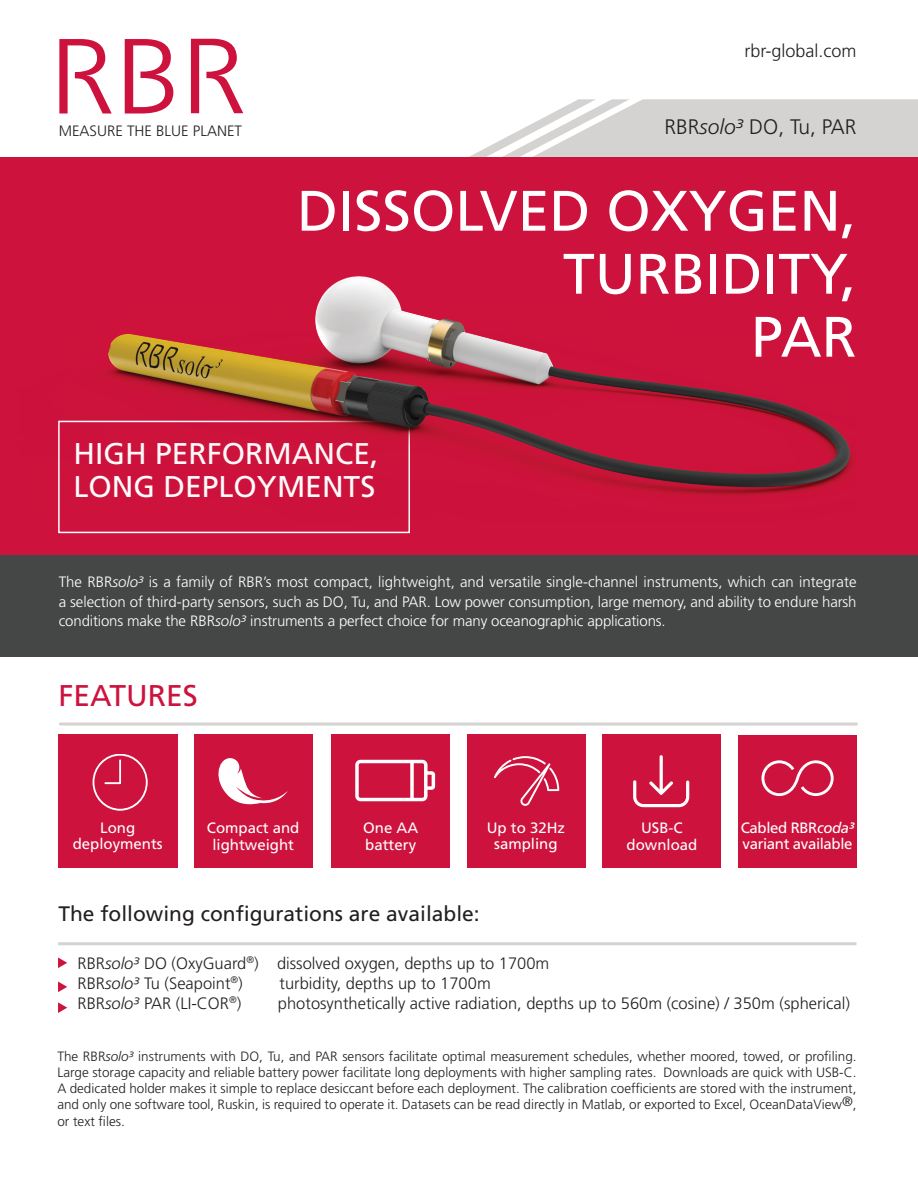
<style>
.page{position:relative;width:918px;height:1188px;background:#fff}
.page>*{position:absolute;margin:0;border:0;box-sizing:border-box;transform-origin:0 0}
.t1{font:57px/63px "Frutiger LT Std";color:#fff;text-align:right}
.t2{font:30px "Frutiger LT Std";color:#fff}
.t3{font:30px "Frutiger LT Std";color:#cd123d}
.t4{font:21px "Frutiger LT Std";color:#231f20}
.t5{font:300 21px "Frutiger LT Std";color:#231f20}
.t6{font:300 18px "Frutiger LT Std";color:#231f20}
.t7{font:300 16.5px "Frutiger LT Std";color:#231f20}
.t8{font:300 15px/19.5px "Frutiger LT Std";letter-spacing:-.01em;color:#fff;text-align:justify}
.t9{font:15px/16.5px "Frutiger LT Std";color:#fff;text-align:center}
.t10{font:15px/16.5px "Frutiger LT Std";letter-spacing:-.025em;color:#fff}
.t11{font:300 15px "Frutiger LT Std";color:#231f20}
.Data_Sheet_Body{font:300 13.5px/16.2px "Frutiger LT Std";color:#231f20;text-align:justify}
.s1{font-style:italic}
</style>
<div class="page">
<svg style="left:469px;top:99px;width:449px;height:58px"></svg>
<div style="left:0;top:157px;width:918px;height:398px;background:#cd123d"></div>
<div style="left:58px;top:421px;width:352px;height:112px;border:2px solid #fff"></div>
<img style="left:58px;top:276px;width:795px;height:245px">
<div style="left:0;top:555px;width:918px;height:102px;background:#454646"></div>
<svg style="left:58px;top:957px;width:9px;height:11px"></svg>
<svg style="left:58px;top:982px;width:9px;height:10px"></svg>
<svg style="left:58px;top:1002px;width:9px;height:11px"></svg>
<div style="left:195px;top:735px;width:118px;height:133px;background:#cd123d"></div>
<svg style="left:218px;top:758px;width:70px;height:47px"></svg>
<div style="left:468px;top:735px;width:118px;height:133px;background:#cd123d"></div>
<svg style="left:494px;top:756px;width:65px;height:50px"></svg>
<div style="left:603px;top:735px;width:118px;height:133px;background:#cd123d"></div>
<svg style="left:633px;top:755px;width:56px;height:52px"></svg>
<div style="left:332px;top:735px;width:118px;height:133px;background:#cd123d"></div>
<div style="left:738px;top:735px;width:118px;height:133px;background:#cd123d"></div>
<svg style="left:761px;top:760px;width:73px;height:36px"></svg>
<svg style="left:125px;top:39px;width:48px;height:75px"></svg>
<svg style="left:59px;top:39px;width:53px;height:75px"></svg>
<svg style="left:191px;top:39px;width:52px;height:74px"></svg>
<svg style="left:355px;top:760px;width:80px;height:41px"></svg>
<div style="left:59px;top:735px;width:118px;height:133px;background:#cd123d"></div>
<svg style="left:92px;top:755px;width:56px;height:56px"></svg>
<div style="left:57px;top:942px;width:799px;height:3px;border:2px solid #d4d3d2"></div>
<div style="left:58px;top:723px;width:800px;height:3px;border:2px solid #d4d3d2"></div>
<p class="t11" style="left:59px;top:123px;width:185px">MEASURE THE BLUE PLANET</p>
<p class="t6" style="left:745px;top:41px;width:114px">rbr-global.com</p>
<p class="t5" style="left:665px;top:115px;width:194px">RBR<span class="s1">solo³</span> DO, Tu, PAR</p>
<p class="t1" style="left:297px;top:180px;width:561px">DISSOLVED OXYGEN,<br>TURBIDITY,<br>PAR</p>
<p class="t2" style="left:74px;top:436px;width:307px">HIGH PERFORMANCE,</p>
<p class="t2" style="left:74px;top:469px;width:303px">LONG DEPLOYMENTS</p>
<p class="t8" style="left:59px;top:573px;width:799px">The RBR<span class="s1">solo³</span> is a family of RBR’s most compact, lightweight, and versatile single-channel instruments, which can integrate a selection of third-party sensors, such as DO, Tu, and PAR. Low power consumption, large memory, and ability to endure harsh conditions make the RBR<span class="s1">solo³</span> instruments a perfect choice for many oceanographic applications.</p>
<p class="t3" style="left:58px;top:677px;width:141px">FEATURES</p>
<p class="t9" style="left:68px;top:819px;width:103px">20M<br>m asurements</p>
<p class="t9" style="left:73px;top:819px;width:92px">Long deployments</p>
<p class="t9" style="left:75px;top:836px;width:19px">de</p>
<p class="t9" style="left:207px;top:820px;width:94px">Compact and lightweight</p>
<p class="t9" style="left:487px;top:820px;width:80px">Up to 32Hz sampling</p>
<p class="t9" style="left:641px;top:820px;width:43px">USB-C</p>
<p class="t9" style="left:363px;top:820px;width:57px">One AA</p>
<p class="t9" style="left:365px;top:836px;width:52px">battery</p>
<p class="t9" style="left:627px;top:836px;width:72px">download</p>
<p class="t10" style="left:741px;top:820px;width:115px">Cabled RBR<span class="s1">coda³ </span>variant available</p>
<p class="t4" style="left:58px;top:901px;width:423px">The following configurations are available:</p>
<p class="t7" style="left:78px;top:954px;width:473px">RBR<span class="s1">solo³</span> DO (OxyGuard<sup>®</sup>) dissolved oxygen, depths up to 1700m</p>
<p class="t7" style="left:78px;top:974px;width:167px">RBR<span class="s1">solo³</span> Tu (Seapoint<sup>®</sup>)</p>
<p class="t7" style="left:280px;top:974px;width:213px">turbidity, depths up to 1700m</p>
<p class="t7" style="left:78px;top:994px;width:165px">RBR<span class="s1">solo³</span> PAR (LI-COR<sup>®</sup>)</p>
<p class="t7" style="left:278px;top:994px;width:574px">photosynthetically active radiation, depths up to 560m (cosine) / 350m (spherical)</p>
<p class="Data_Sheet_Body" style="left:57px;top:1048px;width:801px">The RBR<span class="s1">solo³</span> instruments with DO, Tu, and PAR sensors facilitate optimal measurement schedules, whether moored, towed, or profiling.<br>Large storage capacity and reliable battery power facilitate long deployments with higher sampling rates. Downloads are quick with USB-C.<br>A dedicated holder makes it simple to replace desiccant before each deployment. The calibration coefficients are stored with the instrument, and only one software tool, Ruskin, is required to operate it. Datasets can be read directly in Matlab, or exported to Excel, OceanDataView®, or text files.</p>
</div>
